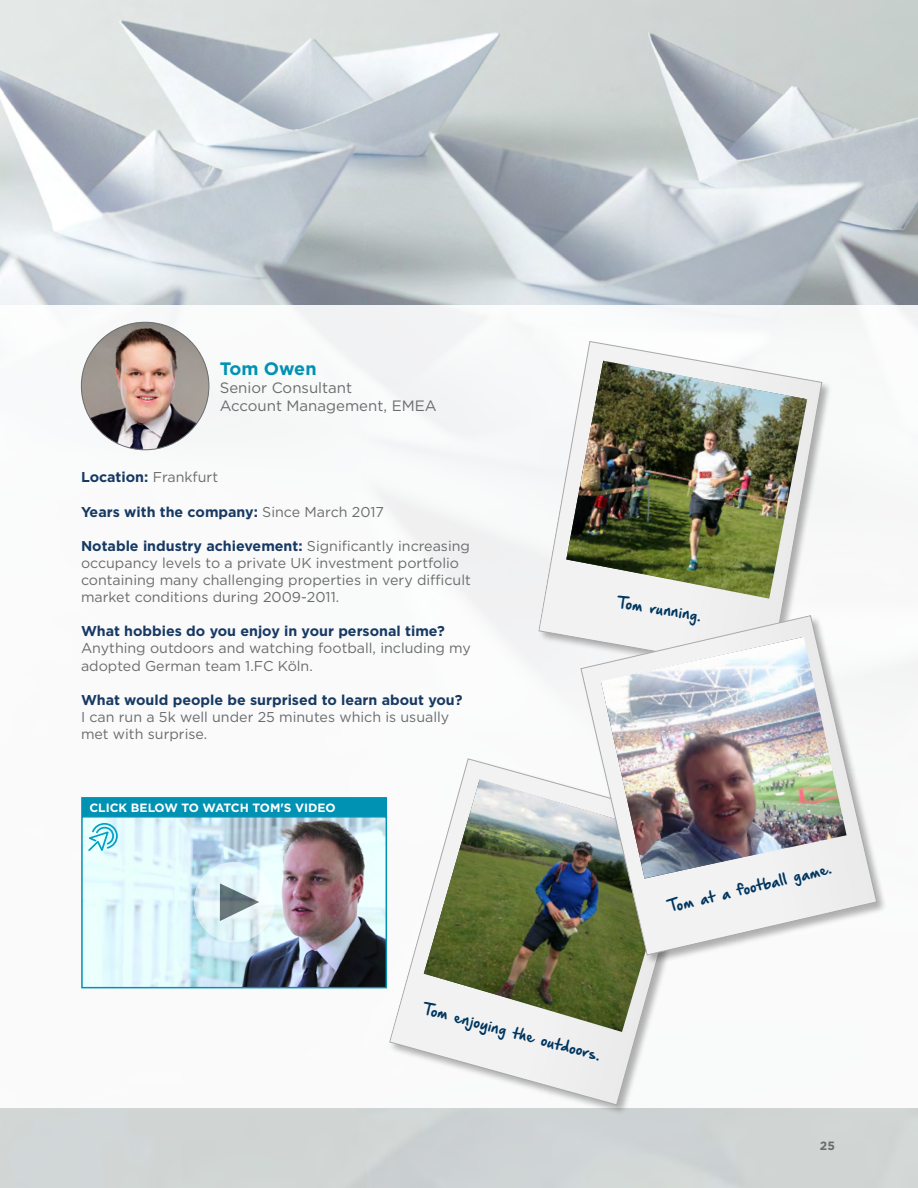
<style>
.page{position:relative;width:918px;height:1188px;background:#fff}
.page>*{position:absolute;margin:0;border:0;box-sizing:border-box;transform-origin:0 0}
.t1{font:700 18px "Gotham";color:#0092b3}
.t2{font:15px/18px "Gotham";color:#6a6c6d}
.t3{font:14.25px/17.1px "Gotham";color:#6a6c6d}
.t4{font:700 14.25px "Gotham";color:#173963}
.t5{font:13.5px "Hand Of Sean Demo";color:#003660}
.t6{font:700 12px "Gotham";color:#fff}
.t7{font:700 12px "Gotham";color:#6a6c6d}
.s1{font-weight:400;color:#6a6c6d}
.s2{font-weight:700;color:#173963}
</style>
<div class="page">
<img style="left:0;top:0;width:918px;height:1188px">
<div style="left:0;top:306px;width:918px;height:802px;background:#fff"></div>
<img style="left:81px;top:322px;width:128px;height:128px;border-radius:64px">
<div style="left:538px;top:340px;width:295px;height:342px;background:#f5f6f6"></div>
<svg style="left:538px;top:341px;width:284px;height:305px"></svg>
<img style="left:566px;top:361px;width:241px;height:238px">
<div style="left:389px;top:758px;width:316px;height:357px;background:#000;opacity:.3"></div>
<svg style="left:389px;top:758px;width:307px;height:347px"></svg>
<img style="left:424px;top:779px;width:255px;height:253px">
<div style="left:580px;top:615px;width:307px;height:350px;background:#000;opacity:.3"></div>
<svg style="left:581px;top:615px;width:296px;height:340px"></svg>
<img style="left:601px;top:637px;width:246px;height:241px">
<div style="left:82px;top:798px;width:304px;height:19px;background:#0092b3"></div>
<div style="left:81px;top:797px;width:306px;height:20px;border:2px solid #0092b3"></div>
<img style="left:84px;top:819px;width:300px;height:166px">
<div style="left:81px;top:816px;width:306px;height:172px;border:2px solid #0092b3"></div>
<svg style="left:194px;top:862px;width:80px;height:80px;fill:#e5f7fc"></svg>
<svg style="left:220px;top:883px;width:39px;height:38px"></svg>
<svg style="left:88px;top:823px;width:30px;height:28px"></svg>
<p class="t1" style="left:220px;top:357px;width:98px">Tom Owen</p>
<p class="t2" style="left:220px;top:379px;width:184px">Senior Consultant<br>Account Management, EME</p>
<p class="t2" style="left:425px;top:397px;width:13px">A</p>
<p class="t4" style="left:81px;top:468px;width:139px">Location: <span class="s1">Frankfurt</span></p>
<p class="t4" style="left:81px;top:502px;width:305px">Years with the company: <span class="s1">Since M arch 2017</span></p>
<p class="t3" style="left:81px;top:537px;width:391px"><span class="s2">Notable industry achievement:</span> Significantly increasing occupancy levels to a private UK investment portfolio containing many challenging properties in very difficult market conditions during 2009-2011.</p>
<p class="t4" style="left:81px;top:622px;width:365px">What hobbies do you enjoy in your personal time?</p>
<p class="t3" style="left:81px;top:640px;width:392px">Anything outdoors and watching football, including my adopted German team 1.FC Köln.</p>
<p class="t4" style="left:81px;top:690px;width:383px">What would people be surprised to learn about you?</p>
<p class="t3" style="left:81px;top:708px;width:370px">I can run a 5k well under 25 minutes which is usually met with surprise.</p>
<p class="t6" style="left:89px;top:800px;width:17px">Click</p>
<p class="t6" style="left:131px;top:800px;width:206px">below to watch tom's vi deo</p>
<p class="t5" style="left:619px;top:596px;width:86px;rotate:9deg">Tom running.</p>
<p class="t5" style="left:667px;top:899px;width:169px;rotate:-13deg">Tom at a football game.</p>
<p class="t5" style="left:426px;top:1001px;width:185px;rotate:15deg">Tom enjoying the outdoors.</p>
<p class="t7" style="left:820px;top:1138px;width:17px">25</p>
</div>
